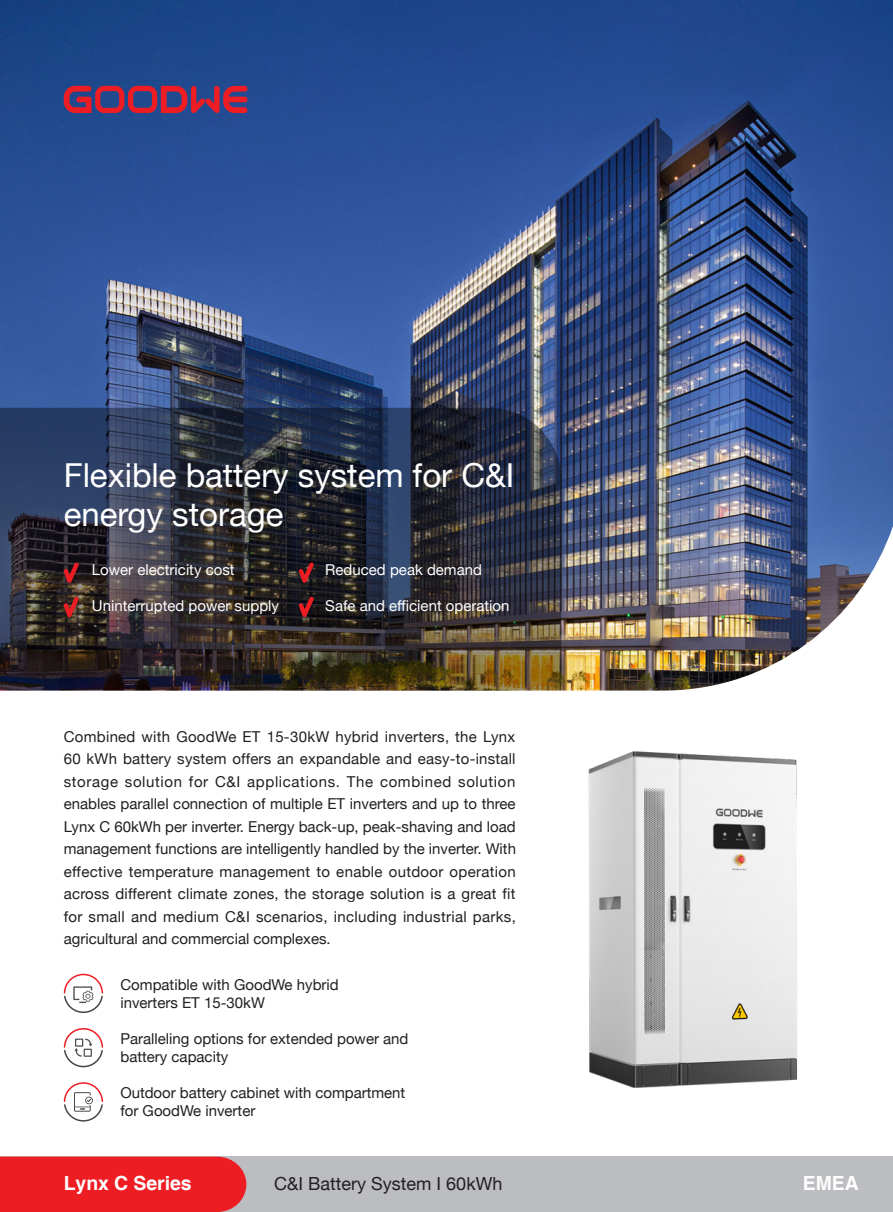
<style>
.page{position:relative;width:893px;height:1212px;background:#fff}
.page>*{position:absolute;margin:0;border:0;box-sizing:border-box;transform-origin:0 0}
.t1{font:33px "Helvetica Neue";color:#fff}
.t2{font:700 19.5px "Helvetica";letter-spacing:-.005em;color:#fff}
.t3{font:18px "Helvetica Neue";color:#231f20}
.t4{font:15px/22.5px "Helvetica Neue";color:#231f20}
.t5{font:15px "Helvetica Neue";color:#fff}
</style>
<div class="page">
<div style="left:0;top:1156px;width:893px;height:56px;background:#bcbdc0"></div>
<div style="left:0;top:1156px;width:246px;height:56px;background:#ee1d23"></div>
<img style="left:0;top:0;width:893px;height:690px">
<img style="left:0;top:408px;width:561px;height:282px">
<svg style="left:64px;top:562px;width:15px;height:21px"></svg>
<svg style="left:299px;top:562px;width:15px;height:21px"></svg>
<svg style="left:64px;top:596px;width:15px;height:21px"></svg>
<svg style="left:299px;top:596px;width:15px;height:21px"></svg>
<svg style="left:64px;top:86px;width:183px;height:27px;background:#8a3256"></svg>
<svg style="left:64px;top:1028px;width:39px;height:39px"></svg>
<svg style="left:64px;top:974px;width:39px;height:39px"></svg>
<img style="left:588px;top:751px;width:210px;height:337px">
<svg style="left:64px;top:1082px;width:39px;height:39px"></svg>
<p class="t1" style="left:64px;top:451px;width:452px">Flexible battery system for C&amp;I</p>
<p class="t1" style="left:64px;top:490px;width:221px">energy storage</p>
<p class="t5" style="left:92px;top:559px;width:144px">Lower electricity cost</p>
<p class="t5" style="left:325px;top:559px;width:158px">Reduced peak demand</p>
<p class="t5" style="left:92px;top:595px;width:189px">Uninterrupted power supply</p>
<p class="t5" style="left:325px;top:595px;width:186px">Safe and efficient operation</p>
<p class="t4" style="left:64px;top:726px;width:454px;text-align:justify">Combined with GoodWe ET 15-30kW hybrid inverters, the Lynx 60 kWh battery system offers an expandable and easy-to-install storage solution for C&amp;I applications. The combined solution enables parallel connection of multiple ET inverters and up to three Lynx C 60kWh per inverter. Energy back-up, peak-shaving and load management functions are intelligently handled by the inverter. With effective temperature management to enable outdoor operation across different climate zones, the storage solution is a great fit for small and medium C&amp;I scenarios, including industrial parks, agricultural and commercial complexes.</p>
<p class="t4" style="left:120px;top:976px;width:220px;line-height:18px">Compatible with GoodWe hybrid inverters ET 15-30kW</p>
<p class="t4" style="left:120px;top:1030px;width:290px;line-height:18px">Paralleling options for extended power and battery capacity</p>
<p class="t4" style="left:120px;top:1085px;width:286px;line-height:18px">Outdoor battery cabinet with compartment for GoodWe inverter</p>
<p class="t2" style="left:64px;top:1171px;width:129px">Lynx C Series</p>
<p class="t3" style="left:274px;top:1170px;width:230px">C&amp;I Battery System I 60kWh</p>
<p class="t2" style="left:803px;top:1171px;width:58px">EMEA</p>
</div>
